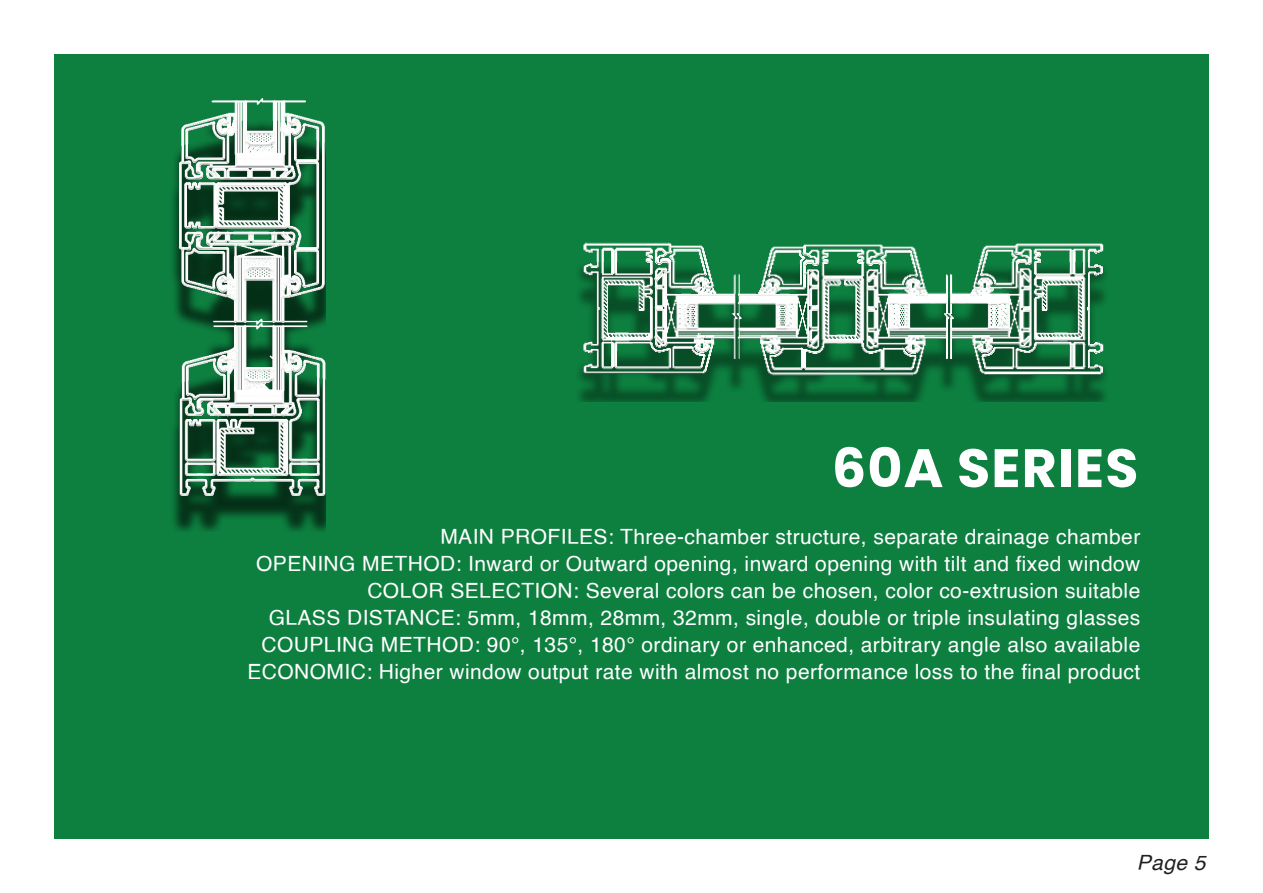
<style>
.page{position:relative;width:1263px;height:893px;background:#fff}
.page>*{position:absolute;margin:0;border:0;box-sizing:border-box;transform-origin:0 0}
.t1{font:700 54px "Poppins";letter-spacing:.02em;color:#fff}
.t2{font:21px "Helvetica";letter-spacing:.02em;color:#fff}
.t3{font:italic 21px "Helvetica";color:#231f20}
</style>
<div class="page">
<div style="left:54px;top:54px;width:1155px;height:785px;background:#0d7f3f"></div>
<img style="left:579px;top:242px;width:526px;height:159px">
<img style="left:173px;top:98px;width:152px;height:433px">
<p class="t1" style="left:832px;top:437px;width:308px">60A SERIES</p>
<p class="t2" style="left:440px;top:520px;width:701px">MAIN PROFILES: Three-chamber structure, separate drainage chamber</p>
<p class="t2" style="left:256px;top:547px;width:886px">OPENING METHOD: Inward or Outward opening, inward opening with tilt and fixed window</p>
<p class="t2" style="left:367px;top:574px;width:774px">COLOR SELECTION: Several colors can be chosen, color co-extrusion suitable</p>
<p class="t2" style="left:269px;top:601px;width:873px">GLASS DISTANCE: 5mm, 18mm, 28mm, 32mm, single, double or triple insulating glasses</p>
<p class="t2" style="left:262px;top:628px;width:880px">COUPLING METHOD: 90°, 135°, 180° ordinary or enhanced, arbitrary angle also available</p>
<p class="t2" style="left:247px;top:655px;width:894px">ECONOMIC: Higher window output rate with almost no performance loss to the final product</p>
<p class="t3" style="left:1137px;top:846px;width:70px">Page 5</p>
</div>
